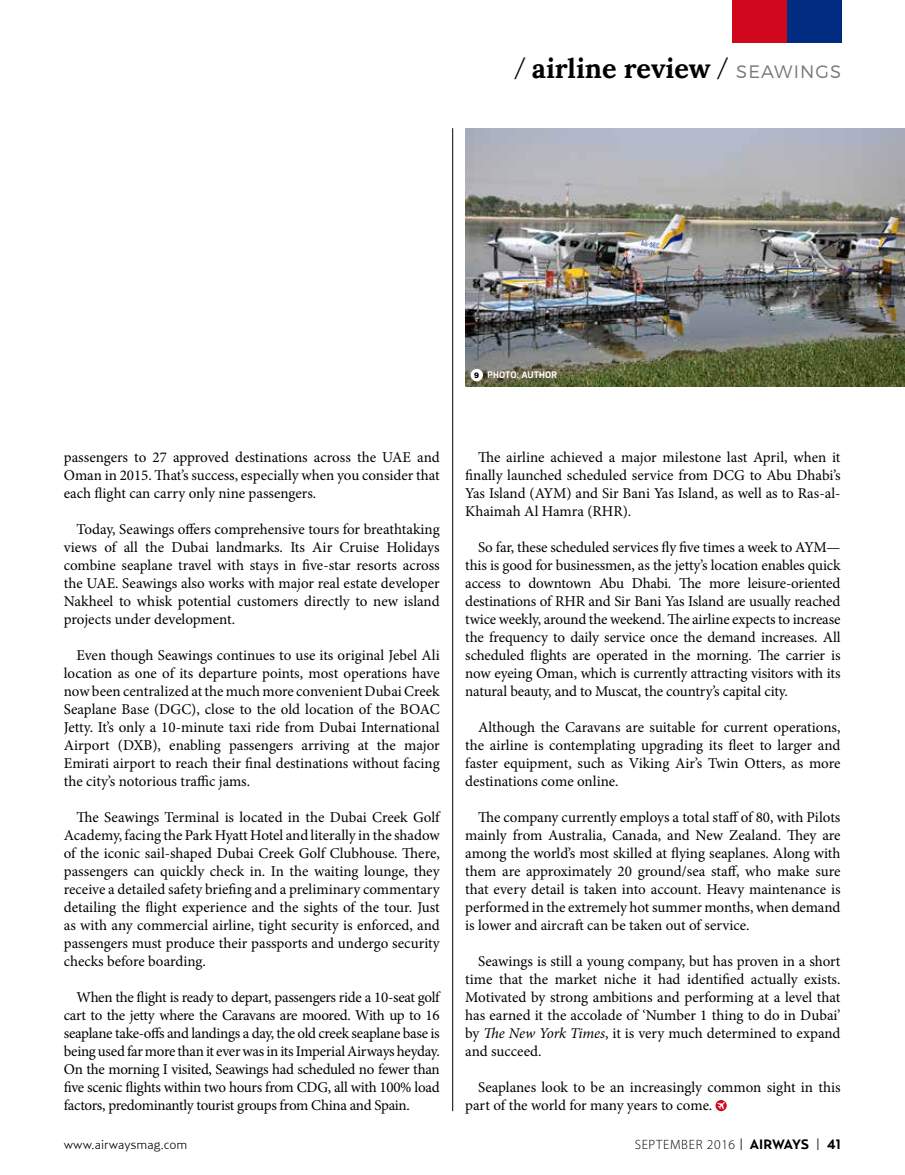
<style>
.page{position:relative;width:905px;height:1175px;background:#fff}
.page>*{position:absolute;margin:0;border:0;box-sizing:border-box;transform-origin:0 0}
.t1{font:700 27px "Lora";color:#000}
.t2{font:15px/18px "Minion Pro";letter-spacing:-.005em;color:#000;text-align:justify}
.t3{font:300 13.5px "Myriad Pro";letter-spacing:.05em;color:#000}
.t4{font:300 13.5px "Relay";color:#000}
.t5{font:700 9px "Exo";letter-spacing:.02em;color:#fff}
.s1{font-family:"Myriad Pro";font-weight:300;font-size:30px}
.s2{font-family:"Montserrat";font-weight:300;font-size:18px;color:#77777d}
.s3{font-family:"Arial";font-weight:900;font-size:7.5px;color:#000}
.s4{font-style:italic}
.s5{font-family:"Relay"}
.s6{font-family:"Relay";font-weight:700}
</style>
<div class="page">
<div style="left:787px;top:0;width:54px;height:43px;background:#002c81"></div>
<div style="left:732px;top:0;width:55px;height:43px;background:#d0071d"></div>
<img style="left:465px;top:128px;width:439px;height:258px">
<hr style="left:452px;top:128px;width:1px;height:983px;background:#000">
<svg style="left:715px;top:1099px;width:11px;height:12px"></svg>
<svg style="left:717px;top:1101px;width:8px;height:8px"></svg>
<div style="left:470px;top:369px;width:13px;height:12px;background:#fff;border-radius:50%"></div>
<h1 class="t1" style="left:514px;top:51px;width:328px"><span class="s1">/</span> airline review <span class="s1">/</span> <span class="s2">SEAWINGS</span></h1>
<p class="t5" style="left:474px;top:369px;width:84px"><span class="s3">9</span> PHOTO: AUTHOR</p>
<p class="t2" style="left:64px;top:448px;width:377px">passengers to 27 approved destinations across the UAE and Oman in 2015. That’s success, especially when you consider that each flight can carry only nine passengers.</p>
<p class="t2" style="left:64px;top:520px;width:377px;text-indent:13px">Today, Seawings offers comprehensive tours for breathtaking views of all the Dubai landmarks. Its Air Cruise Holidays combine seaplane travel with stays in five-star resorts across the UAE. Seawings also works with major real estate developer Nakheel to whisk potential customers directly to new island projects under development.</p>
<p class="t2" style="left:64px;top:646px;width:377px;text-indent:13px">Even though Seawings continues to use its original Jebel Ali location as one of its departure points, most operations have now been centralized at the much more convenient Dubai Creek Seaplane Base (DGC), close to the old location of the BOAC Jetty. It’s only a 10-minute taxi ride from Dubai International Airport (DXB), enabling passengers arriving at the major Emirati airport to reach their final destinations without facing the city’s notorious traffic jams.</p>
<p class="t2" style="left:64px;top:808px;width:377px;text-indent:13px">The Seawings Terminal is located in the Dubai Creek Golf Academy, facing the Park Hyatt Hotel and literally in the shadow of the iconic sail-shaped Dubai Creek Golf Clubhouse. There, passengers can quickly check in. In the waiting lounge, they receive a detailed safety briefing and a preliminary commentary detailing the flight experience and the sights of the tour. Just as with any commercial airline, tight security is enforced, and passengers must produce their passports and undergo security checks before boarding.</p>
<p class="t2" style="left:64px;top:988px;width:377px;text-indent:13px">When the flight is ready to depart, passengers ride a 10-seat golf cart to the jetty where the Caravans are moored. With up to 16 seaplane take-offs and landings a day, the old creek seaplane base is being used far more than it ever was in its Imperial Airways heyday.<br>On the morning I visited, Seawings had scheduled no fewer than five scenic flights within two hours from CDG, all with 100% load factors, predominantly tourist groups from China and Spain.</p>
<p class="t2" style="left:465px;top:448px;width:377px;text-indent:13px">The airline achieved a major milestone last April, when it finally launched scheduled service from DCG to Abu Dhabi’s Yas Island (AYM) and Sir Bani Yas Island, as well as to Ras-al-Khaimah Al Hamra (RHR).</p>
<p class="t2" style="left:465px;top:538px;width:377px;text-indent:13px">So far, these scheduled services fly five times a week to AYM— this is good for businessmen, as the jetty’s location enables quick access to downtown Abu Dhabi. The more leisure-oriented destinations of RHR and Sir Bani Yas Island are usually reached twice weekly, around the weekend. The airline expects to increase the frequency to daily service once the demand increases. All scheduled flights are operated in the morning. The carrier is now eyeing Oman, which is currently attracting visitors with its natural beauty, and to Muscat, the country’s capital city.</p>
<p class="t2" style="left:465px;top:718px;width:376px;text-indent:13px">Although the Caravans are suitable for current operations, the airline is contemplating upgrading its fleet to larger and faster equipment, such as Viking Air’s Twin Otters, as more destinations come online.</p>
<p class="t2" style="left:465px;top:808px;width:377px;text-indent:13px">The company currently employs a total staff of 80, with Pilots mainly from Australia, Canada, and New Zealand. They are among the world’s most skilled at flying seaplanes. Along with them are approximately 20 ground/sea staff, who make sure that every detail is taken into account. Heavy maintenance is performed in the extremely hot summer months, when demand is lower and aircraft can be taken out of service.</p>
<p class="t2" style="left:465px;top:952px;width:377px;text-indent:13px">Seawings is still a young company, but has proven in a short time that the market niche it had identified actually exists.<br>Motivated by strong ambitions and performing at a level that has earned it the accolade of ‘Number 1 thing to do in Dubai’ by <span class="s4">The New York Times</span>, it is very much determined to expand and succeed.</p>
<p class="t2" style="left:465px;top:1078px;width:377px;text-indent:13px">Seaplanes look to be an increasingly common sight in this part of the world for many years to come.</p>
<p class="t4" style="left:64px;top:1135px;width:125px">www.airwaysmag.com</p>
<p class="t3" style="left:634px;top:1135px;width:208px">SEPTEMBER 2016 <span class="s5">|</span> <span class="s6">AIRWAYS</span> <span class="s5">|</span> <span class="s6">41</span></p>
</div>
